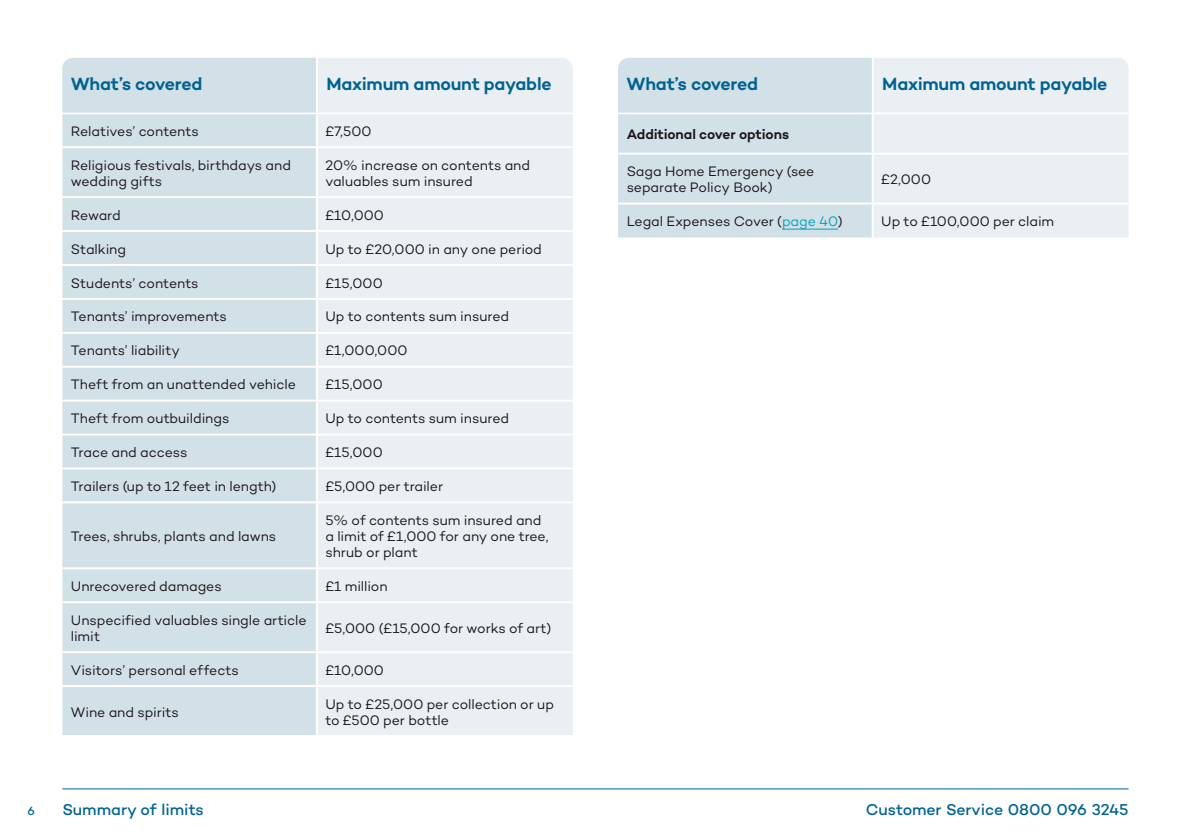
<style>
.page{position:relative;width:1191px;height:840px;background:#fff}
.page>*{position:absolute;margin:0;border:0;box-sizing:border-box;transform-origin:0 0}
.t1{font:600 18px "Campton";letter-spacing:-.015em;color:#006290}
.t2{font:500 16px "Campton";letter-spacing:-.005em;color:#006290}
.t3{font:14px/16px "Campton";letter-spacing:-.005em;color:#1a171c}
.t4{font:600 14px "Campton";letter-spacing:-.01em;color:#1a171c}
.t5{font:500 12px "Campton";color:#006290}
.s1{color:#00a4c2}
</style>
<div class="page">
<hr style="left:62px;top:788px;width:1066px;height:1px;background:#006290">
<div style="left:62px;top:114px;width:254px;height:620px;background:#d2e0e7"></div>
<div style="left:318px;top:114px;width:255px;height:620px;background:#e9eff3"></div>
<hr style="left:62px;top:601px;width:255px;height:2px;background:#fff">
<hr style="left:317px;top:601px;width:256px;height:2px;background:#fff">
<hr style="left:62px;top:146px;width:255px;height:2px;background:#fff">
<hr style="left:317px;top:146px;width:256px;height:2px;background:#fff">
<hr style="left:62px;top:196px;width:255px;height:2px;background:#fff">
<hr style="left:317px;top:196px;width:256px;height:2px;background:#fff">
<hr style="left:62px;top:230px;width:255px;height:2px;background:#fff">
<hr style="left:317px;top:230px;width:256px;height:2px;background:#fff">
<hr style="left:62px;top:264px;width:255px;height:2px;background:#fff">
<hr style="left:317px;top:264px;width:256px;height:2px;background:#fff">
<hr style="left:62px;top:298px;width:255px;height:2px;background:#fff">
<hr style="left:317px;top:298px;width:256px;height:2px;background:#fff">
<hr style="left:62px;top:331px;width:255px;height:2px;background:#fff">
<hr style="left:317px;top:331px;width:256px;height:2px;background:#fff">
<hr style="left:62px;top:365px;width:255px;height:2px;background:#fff">
<hr style="left:317px;top:365px;width:256px;height:2px;background:#fff">
<hr style="left:62px;top:399px;width:255px;height:2px;background:#fff">
<hr style="left:317px;top:399px;width:256px;height:2px;background:#fff">
<hr style="left:62px;top:433px;width:255px;height:2px;background:#fff">
<hr style="left:317px;top:433px;width:256px;height:2px;background:#fff">
<hr style="left:62px;top:467px;width:255px;height:2px;background:#fff">
<hr style="left:317px;top:467px;width:256px;height:2px;background:#fff">
<hr style="left:62px;top:501px;width:255px;height:2px;background:#fff">
<hr style="left:317px;top:501px;width:256px;height:2px;background:#fff">
<hr style="left:62px;top:567px;width:255px;height:2px;background:#fff">
<hr style="left:317px;top:567px;width:256px;height:2px;background:#fff">
<hr style="left:62px;top:650px;width:255px;height:2px;background:#fff">
<hr style="left:317px;top:650px;width:256px;height:2px;background:#fff">
<hr style="left:62px;top:684px;width:255px;height:2px;background:#fff">
<hr style="left:317px;top:684px;width:256px;height:2px;background:#fff">
<svg style="left:62px;top:58px;width:511px;height:54px;background:#dde7ed"></svg>
<svg style="left:618px;top:58px;width:510px;height:179px;background:#dee8ed"></svg>
<hr style="left:782px;top:229px;width:56px;height:1px;background:#00a4c2">
<p class="t1" style="left:71px;top:73px;width:133px">What’s covered</p>
<p class="t1" style="left:326px;top:73px;width:227px">Maximum amount payable</p>
<p class="t3" style="left:71px;top:123px;width:129px">Relatives’ contents</p>
<p class="t3" style="left:325px;top:123px;width:48px">£7,500</p>
<p class="t3" style="left:71px;top:157px;width:222px">Religious festivals, birthdays and wedding gifts</p>
<p class="t3" style="left:325px;top:157px;width:206px">20% increase on contents and valuables sum insured</p>
<p class="t3" style="left:71px;top:206px;width:51px">Reward</p>
<p class="t3" style="left:325px;top:206px;width:60px">£10,000</p>
<p class="t3" style="left:71px;top:240px;width:57px">Stalking</p>
<p class="t3" style="left:325px;top:240px;width:218px">Up to £20,000 in any one period</p>
<p class="t3" style="left:71px;top:274px;width:129px">Students’ contents</p>
<p class="t3" style="left:325px;top:274px;width:59px">£15,000</p>
<p class="t3" style="left:71px;top:308px;width:158px">Tenants’ improvements</p>
<p class="t3" style="left:325px;top:308px;width:185px">Up to contents sum insured</p>
<p class="t3" style="left:71px;top:342px;width:111px">Tenants’ liability</p>
<p class="t3" style="left:325px;top:342px;width:84px">£1,000,000</p>
<p class="t3" style="left:71px;top:376px;width:226px">Theft from an unattended vehicle</p>
<p class="t3" style="left:325px;top:376px;width:59px">£15,000</p>
<p class="t3" style="left:71px;top:410px;width:160px">Theft from outbuildings</p>
<p class="t3" style="left:325px;top:410px;width:185px">Up to contents sum insured</p>
<p class="t3" style="left:71px;top:444px;width:118px">Trace and access</p>
<p class="t3" style="left:325px;top:444px;width:59px">£15,000</p>
<p class="t3" style="left:71px;top:477px;width:207px">Trailers (up to 12 feet in length)</p>
<p class="t3" style="left:325px;top:477px;width:119px">£5,000 per trailer</p>
<p class="t3" style="left:71px;top:527px;width:207px">Trees, shrubs, plants and lawns</p>
<p class="t3" style="left:325px;top:511px;width:224px">5% of contents sum insured and a limit of £1,000 for any one tree, shrub or plant</p>
<p class="t3" style="left:71px;top:577px;width:152px">Unrecovered damages</p>
<p class="t3" style="left:325px;top:577px;width:64px">£1 million</p>
<p class="t3" style="left:71px;top:611px;width:237px">Unspecified valuables single article limit</p>
<p class="t3" style="left:325px;top:619px;width:227px">£5,000 (£15,000 for works of art)</p>
<p class="t3" style="left:71px;top:661px;width:169px">Visitors’ personal effects</p>
<p class="t3" style="left:325px;top:661px;width:60px">£10,000</p>
<p class="t3" style="left:71px;top:703px;width:109px">Wine and spirits</p>
<p class="t3" style="left:325px;top:695px;width:230px">Up to £25,000 per collection or up to £500 per bottle</p>
<p class="t1" style="left:626px;top:73px;width:133px">What’s covered</p>
<p class="t1" style="left:882px;top:73px;width:227px">Maximum amount payable</p>
<p class="t4" style="left:626px;top:125px;width:164px">Additional cover options</p>
<p class="t3" style="left:626px;top:163px;width:189px">Saga Home Emergency (see separate Policy Book)</p>
<p class="t3" style="left:881px;top:171px;width:51px">£2,000</p>
<p class="t3" style="left:626px;top:213px;width:217px">Legal Expenses Cover (<span class="s1">page 40</span>)</p>
<p class="t3" style="left:881px;top:213px;width:175px">Up to £100,000 per claim</p>
<p class="t5" style="left:27px;top:803px;width:9px">6</p>
<p class="t2" style="left:62px;top:799px;width:143px">Summary of limits</p>
<p class="t2" style="left:865px;top:799px;width:264px">Customer Service 0800 096 3245</p>
</div>
